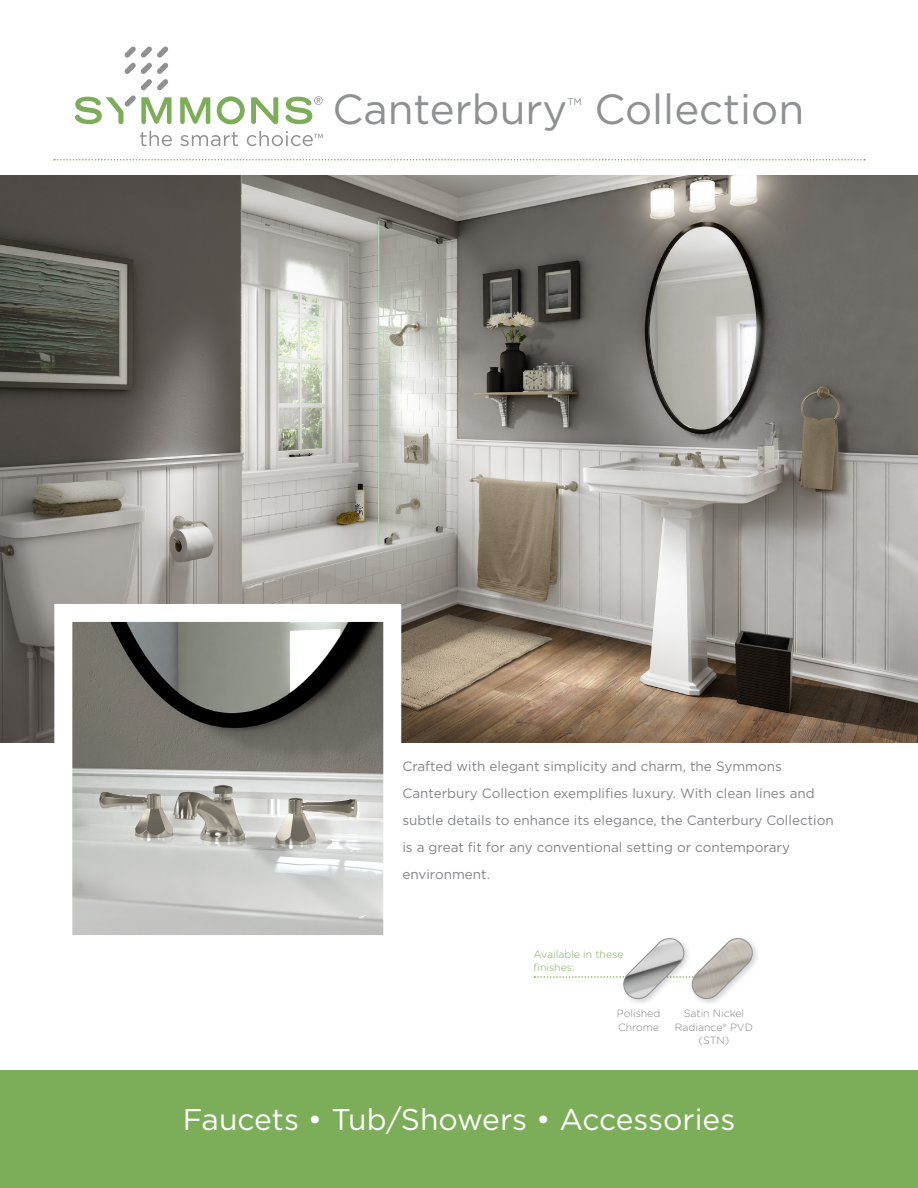
<style>
.page{position:relative;width:918px;height:1188px;background:#fff}
.page>*{position:absolute;margin:0;border:0;box-sizing:border-box;transform-origin:0 0}
.Top_Title__silver{font:42px "Gotham";color:#8e9091}
.t1{font:30px "Gotham";color:#fff}
.Main_Body__60__Grey{font:13.5px/27px "Gotham";color:#828487}
.caption_body__60__g{font:300 10.5px/13.5px "Gotham";color:#828487}
.Caption_left_aligne{font:300 10.5px/13.5px "Gotham";color:#7cad58}
.Top_Title__silver-2{font:9.6px "Gotham";color:#8e9091}
</style>
<div class="page">
<div style="left:0;top:1071px;width:918px;height:117px;background:#7cad58"></div>
<svg style="left:251px;top:97px;width:27px;height:27px"></svg>
<svg style="left:217px;top:96px;width:28px;height:28px"></svg>
<svg style="left:180px;top:97px;width:30px;height:27px"></svg>
<svg style="left:75px;top:46px;width:97px;height:78px"></svg>
<svg style="left:140px;top:131px;width:32px;height:15px"></svg>
<svg style="left:180px;top:132px;width:58px;height:14px"></svg>
<svg style="left:286px;top:96px;width:37px;height:28px"></svg>
<svg style="left:247px;top:131px;width:76px;height:15px"></svg>
<svg style="left:54px;top:159px;width:811px;height:1px"></svg>
<img style="left:0;top:176px;width:918px;height:566px">
<img style="left:73px;top:623px;width:309px;height:311px">
<div style="left:621px;top:936px;width:71px;height:70px;background:#231f20;opacity:.2"></div>
<div style="left:689px;top:936px;width:71px;height:70px;background:#231f20;opacity:.2"></div>
<svg style="left:534px;top:936px;width:221px;height:64px"></svg>
<p class="Top_Title__silver" style="left:332px;top:84px;width:236px">Canterbury</p>
<p class="Top_Title__silver-2" style="left:567px;top:96px;width:16px">TM</p>
<p class="Top_Title__silver" style="left:595px;top:84px;width:211px">Collection</p>
<p class="Main_Body__60__Grey" style="left:402px;top:753px;width:433px">Crafted with elegant simplicity and charm, the Symmons Canterbury Collection exemplifies luxury. With clean lines and subtle details to enhance its elegance, the Canterbury Collection is a great fit for any conventional setting or contemporary environment.</p>
<p class="Caption_left_aligne" style="left:534px;top:947px;width:91px">Available in these finishes:</p>
<p class="caption_body__60__g" style="left:617px;top:1007px;width:45px">Polished<br>Chrome</p>
<p class="caption_body__60__g" style="left:675px;top:1007px;width:80px;text-align:center">Satin Nickel<br>Radiance® PVD</p>
<p class="caption_body__60__g" style="left:699px;top:1034px;width:32px">(STN)</p>
<h2 class="t1" style="left:183px;top:1101px;width:554px">Faucets • Tub/Showers • Accessories</h2>
</div>
